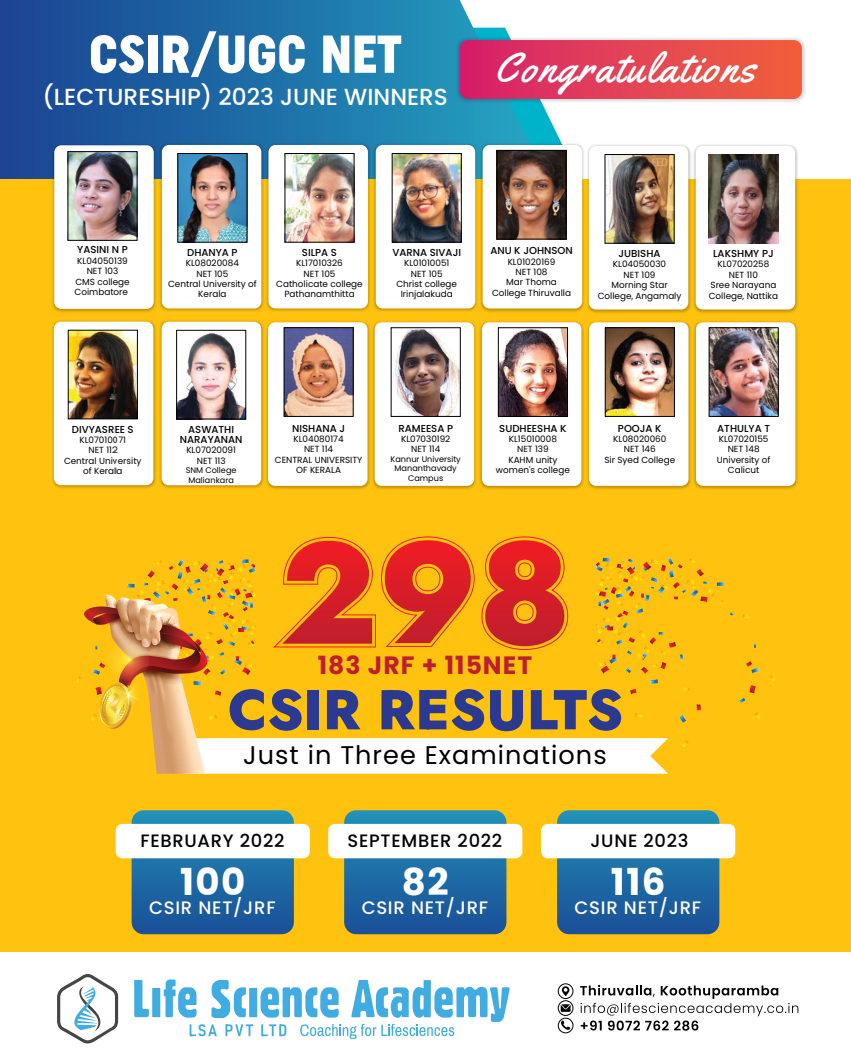
<style>
.page{position:relative;width:851px;height:1063px;background:#fff}
.page>*{position:absolute;margin:0;border:0;box-sizing:border-box;transform-origin:0 0}
.t1{font:800 56px "Jost";color:#2b3990}
.t2{font:53.25px "Uniform Condensed 3";color:#fff}
.t3{font:42.25px "Yellowtail";letter-spacing:.06em;color:#fff}
.t4{font:700 37.12px "Poppins";letter-spacing:.04em;color:#fff}
.t5{font:25.5px "Poppins";letter-spacing:.04em;color:#000}
.t6{font:700 25px "Poppins";letter-spacing:.04em;color:#be1e2d}
.t7{font:500 23.25px "Poppins";color:#fff}
.t8{font:500 18px "Poppins";letter-spacing:.04em;color:#fff}
.t9{font:500 17.88px "Poppins";letter-spacing:.04em;color:#000}
.t10{font:500 10.12px/10.4px "Poppins";color:#000;text-align:center}
.t11{font:8.88px/10.4px "Poppins";color:#000;text-align:center}
.t12{font:8.12px/9.4px "Poppins";color:#000;text-align:center}
</style>
<div class="page">
<svg style="left:0;top:0;width:412px;height:180px;background:#1d64a2"></svg>
<div style="left:0;top:180px;width:850px;height:772px;background:#ffc20e"></div>
<img style="left:200px;top:100px;width:22px;height:45px">
<div style="left:162px;top:145px;width:99px;height:163px;background:#fff;border-radius:7px"></div>
<img style="left:222px;top:100px;width:108px;height:177px">
<div style="left:268px;top:145px;width:100px;height:163px;background:#fff;border-radius:7px"></div>
<img style="left:330px;top:100px;width:82px;height:177px">
<div style="left:375px;top:145px;width:100px;height:163px;background:#fff;border-radius:7px"></div>
<div style="left:588px;top:146px;width:100px;height:163px;background:#fff;border-radius:7px"></div>
<img style="left:674px;top:146px;width:167px;height:131px">
<div style="left:695px;top:146px;width:100px;height:163px;background:#fff;border-radius:7px"></div>
<img style="left:52px;top:355px;width:64px;height:133px">
<div style="left:54px;top:322px;width:99px;height:163px;background:#fff;border-radius:7px"></div>
<div style="left:268px;top:322px;width:99px;height:164px;background:#fff;border-radius:7px"></div>
<img style="left:328px;top:277px;width:108px;height:212px">
<div style="left:374px;top:322px;width:100px;height:164px;background:#fff;border-radius:7px"></div>
<img style="left:436px;top:355px;width:107px;height:134px">
<div style="left:482px;top:322px;width:99px;height:164px;background:#fff;border-radius:7px"></div>
<img style="left:543px;top:309px;width:106px;height:180px">
<div style="left:589px;top:322px;width:99px;height:164px;background:#fff;border-radius:7px"></div>
<img style="left:649px;top:277px;width:149px;height:212px">
<div style="left:695px;top:322px;width:100px;height:164px;background:#fff;border-radius:7px"></div>
<img style="left:436px;top:146px;width:192px;height:209px">
<div style="left:482px;top:145px;width:100px;height:164px;background:#fff;border-radius:7px"></div>
<img style="left:412px;top:0;width:394px;height:146px">
<svg style="left:459px;top:40px;width:342px;height:59px;background:#e24254"></svg>
<svg style="left:57px;top:974px;width:61px;height:69px"></svg>
<svg style="left:134px;top:980px;width:15px;height:37px"></svg>
<div style="left:152px;top:988px;width:8px;height:29px;background:#41ace1"></div>
<div style="left:249px;top:988px;width:8px;height:29px;background:#41ace1"></div>
<svg style="left:164px;top:980px;width:33px;height:38px"></svg>
<svg style="left:211px;top:980px;width:35px;height:38px"></svg>
<svg style="left:189px;top:1024px;width:28px;height:12px"></svg>
<svg style="left:225px;top:1024px;width:28px;height:12px"></svg>
<svg style="left:260px;top:980px;width:249px;height:59px"></svg>
<svg style="left:580px;top:985px;width:218px;height:46px"></svg>
<div style="left:558px;top:1001px;width:15px;height:15px;border:1px solid #000;border-radius:50%"></div>
<div style="left:558px;top:1018px;width:15px;height:15px;border:1px solid #000;border-radius:50%"></div>
<svg style="left:560px;top:1004px;width:10px;height:8px"></svg>
<div style="left:558px;top:984px;width:15px;height:15px;border:1px solid #000;border-radius:50%"></div>
<svg style="left:561px;top:986px;width:8px;height:10px"></svg>
<svg style="left:561px;top:1021px;width:9px;height:9px"></svg>
<img style="left:200px;top:155px;width:45px;height:86px">
<div style="left:177px;top:153px;width:70px;height:90px;border:1px solid #000"></div>
<img style="left:394px;top:155px;width:65px;height:86px">
<div style="left:392px;top:153px;width:69px;height:90px;border:1px solid #000"></div>
<img style="left:395px;top:329px;width:63px;height:86px">
<div style="left:391px;top:327px;width:69px;height:90px;border:1px solid #000"></div>
<img style="left:500px;top:329px;width:65px;height:86px">
<div style="left:498px;top:327px;width:69px;height:90px;border:1px solid #000"></div>
<img style="left:498px;top:152px;width:66px;height:85px">
<div style="left:496px;top:150px;width:70px;height:89px;border:1px solid #000"></div>
<img style="left:116px;top:277px;width:191px;height:212px">
<div style="left:162px;top:322px;width:99px;height:163px;background:#fff;border-radius:7px"></div>
<img style="left:178px;top:332px;width:66px;height:85px">
<div style="left:176px;top:330px;width:70px;height:89px;border:1px solid #000"></div>
<img style="left:286px;top:155px;width:66px;height:86px">
<div style="left:284px;top:153px;width:70px;height:90px;border:1px solid #000"></div>
<img style="left:606px;top:156px;width:66px;height:86px">
<div style="left:604px;top:154px;width:70px;height:90px;border:1px solid #000"></div>
<img style="left:70px;top:355px;width:66px;height:62px">
<div style="left:68px;top:330px;width:70px;height:89px;border:1px solid #000"></div>
<img style="left:286px;top:329px;width:65px;height:86px">
<div style="left:284px;top:327px;width:69px;height:90px;border:1px solid #000"></div>
<img style="left:606px;top:329px;width:66px;height:86px">
<div style="left:604px;top:327px;width:70px;height:90px;border:1px solid #000"></div>
<svg style="left:132px;top:810px;width:162px;height:124px;background:#206aa3"></svg>
<div style="left:116px;top:824px;width:194px;height:34px;background:#fff;border-radius:7px"></div>
<svg style="left:344px;top:810px;width:162px;height:124px;background:#216aa2"></svg>
<div style="left:328px;top:824px;width:194px;height:34px;background:#fff;border-radius:7px"></div>
<svg style="left:557px;top:810px;width:162px;height:124px;background:#206aa2"></svg>
<div style="left:541px;top:824px;width:194px;height:34px;background:#fff;border-radius:7px"></div>
<svg style="left:770px;top:675px;width:5px;height:6px"></svg>
<svg style="left:76px;top:536px;width:684px;height:238px"></svg>
<img style="left:708px;top:155px;width:70px;height:88px">
<img style="left:8px;top:100px;width:192px;height:255px">
<div style="left:54px;top:145px;width:100px;height:164px;background:#fff;border-radius:7px"></div>
<img style="left:70px;top:153px;width:65px;height:86px">
<div style="left:68px;top:151px;width:69px;height:90px;border:1px solid #000"></div>
<img style="left:710px;top:329px;width:66px;height:86px">
<div style="left:708px;top:327px;width:70px;height:90px;border:1px solid #000"></div>
<h2 class="t2" style="left:89px;top:22px;width:314px">CSIR/UGC NET</h2>
<h3 class="t7" style="left:43px;top:84px;width:407px">(LECTURESHIP) 2023 JUNE WINNERS</h3>
<h3 class="t3" style="left:494px;top:41px;width:262px">Congratulations</h3>
<p class="t10" style="left:77px;top:245px;width:52px">YASINI N P</p>
<p class="t11" style="left:75px;top:256px;width:57px">KL04050139<br>NET 103<br>CMS college<br>Coimbatore</p>
<p class="t10" style="left:187px;top:247px;width:52px">DHANYA P</p>
<p class="t11" style="left:168px;top:258px;width:90px">KL08020084<br>NET 105<br>Central University of<br>Kerala</p>
<p class="t10" style="left:302px;top:247px;width:37px">SILPA S</p>
<p class="t11" style="left:276px;top:258px;width:88px">KL17010326<br>NET 105<br>Catholicate college<br>Pathanamthitta</p>
<p class="t10" style="left:392px;top:247px;width:70px">VARNA SIVAJI</p>
<p class="t11" style="left:396px;top:258px;width:62px">KL01010051<br>NET 105<br>Christ college<br>Irinjalakuda</p>
<p class="t10" style="left:490px;top:246px;width:84px">ANU K JOHNSON</p>
<p class="t11" style="left:492px;top:256px;width:81px">KL01020169<br>NET 108<br>Mar Thoma<br>College Thiruvalla</p>
<p class="t10" style="left:618px;top:248px;width:43px">JUBISHA</p>
<p class="t11" style="left:597px;top:259px;width:85px">KL04050030<br>NET 109<br>Morning Star<br>College, Angamaly</p>
<p class="t10" style="left:713px;top:248px;width:62px">LAKSHMY PJ</p>
<p class="t11" style="left:708px;top:259px;width:71px">KL07020258<br>NET 110<br>Sree Narayana<br>College, Nattika</p>
<p class="t10" style="left:72px;top:424px;width:63px">DIVYASREE S</p>
<p class="t11" style="left:64px;top:435px;width:79px">KL07010071<br>NET 112<br>Central University of Kerala</p>
<p class="t10" style="left:180px;top:424px;width:64px">ASWATHI<br>NARAYANAN</p>
<p class="t11" style="left:186px;top:445px;width:51px">KL07020091<br>NET 113</p>
<p class="t12" style="left:186px;top:466px;width:52px">SNM College<br>Maliankara</p>
<p class="t10" style="left:292px;top:423px;width:54px">NISHANA J</p>
<p class="t11" style="left:275px;top:434px;width:89px">KL04080174<br>NET 114<br>CENTRAL UNIVERSITY<br>OF KERALA</p>
<p class="t10" style="left:398px;top:423px;width:56px">RAMEESA P</p>
<p class="t11" style="left:401px;top:434px;width:51px">KL07030192<br>NET 114</p>
<p class="t12" style="left:390px;top:454px;width:72px">Kannur University<br>Mananthavady<br>Campus</p>
<p class="t10" style="left:499px;top:423px;width:69px">SUDHEESHA K</p>
<p class="t11" style="left:496px;top:434px;width:75px">KL15010008<br>NET 139<br>KAHM unity women's college</p>
<p class="t10" style="left:618px;top:423px;width:45px">POOJA K</p>
<p class="t11" style="left:604px;top:434px;width:72px">KL08020060<br>NET 146<br>Sir Syed College</p>
<p class="t10" style="left:717px;top:423px;width:54px">ATHULYA T</p>
<p class="t11" style="left:716px;top:434px;width:55px">KL07020155<br>NET 148<br>University of<br>Calicut</p>
<h3 class="t6" style="left:318px;top:651px;width:216px">183 JRF + 115NET</h3>
<h1 class="t1" style="left:228px;top:672px;width:397px">CSIR RESULTS</h1>
<h3 class="t5" style="left:243px;top:741px;width:365px">Just in Three Examinations</h3>
<h3 class="t9" style="left:140px;top:831px;width:145px">FEBRUARY 2022</h3>
<h3 class="t4" style="left:180px;top:860px;width:67px">100</h3>
<h3 class="t8" style="left:149px;top:898px;width:128px">CSIR NET/JRF</h3>
<h3 class="t9" style="left:347px;top:831px;width:156px">SEPTEMBER 2022</h3>
<h3 class="t4" style="left:402px;top:860px;width:48px">82</h3>
<h3 class="t8" style="left:361px;top:898px;width:128px">CSIR NET/JRF</h3>
<h3 class="t9" style="left:590px;top:831px;width:99px">JUNE 2023</h3>
<h3 class="t4" style="left:611px;top:860px;width:56px">116</h3>
<h3 class="t8" style="left:574px;top:898px;width:128px">CSIR NET/JRF</h3>
</div>
